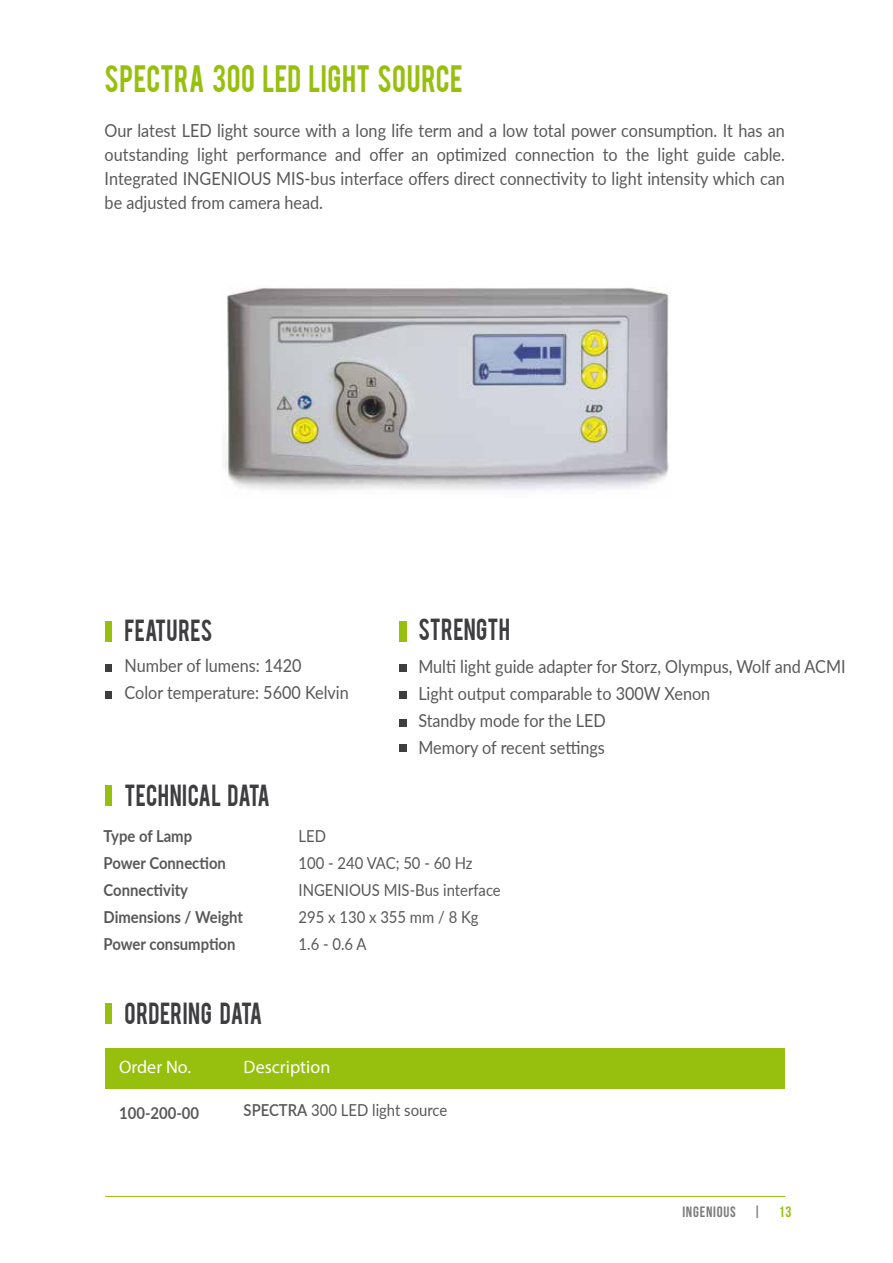
<style>
.page{position:relative;width:893px;height:1263px;background:#fff}
.page>*{position:absolute;margin:0;border:0;box-sizing:border-box;transform-origin:0 0}
.t1{font:30px "Bebas";letter-spacing:.015em;color:#97bf0d;scale:.89 1}
.t2{font:24px "Bebas";letter-spacing:.015em;color:#3e3d40;scale:.9 1}
.t3{font:18px/27px "Lato";color:#58585a;scale:.9 1}
.t4{font:18px "Myriad Pro";color:#fff}
.t5{font:16.5px/27px "Lato";color:#58585a;scale:.9 1}
.t6{font:700 16.5px/27px "Lato";color:#58585a;scale:.9 1}
.t7{font:15px "Bebas Neue";letter-spacing:.05em;color:#7b7c7e}
.s1{font-weight:600}
.s2{color:#97bf0d}
</style>
<div class="page">
<div style="left:105px;top:621px;width:7px;height:21px;background:#97bf0d"></div>
<div style="left:105px;top:664px;width:7px;height:8px;background:#3e3d40"></div>
<div style="left:105px;top:691px;width:7px;height:8px;background:#3e3d40"></div>
<div style="left:399px;top:621px;width:7px;height:21px;background:#97bf0d"></div>
<div style="left:399px;top:664px;width:7px;height:8px;background:#3e3d40"></div>
<div style="left:399px;top:691px;width:7px;height:8px;background:#3e3d40"></div>
<div style="left:399px;top:719px;width:7px;height:8px;background:#3e3d40"></div>
<div style="left:399px;top:744px;width:7px;height:8px;background:#3e3d40"></div>
<div style="left:105px;top:785px;width:7px;height:20px;background:#97bf0d"></div>
<div style="left:105px;top:1003px;width:7px;height:21px;background:#97bf0d"></div>
<img style="left:225px;top:287px;width:444px;height:204px">
<div style="left:105px;top:1048px;width:679px;height:41px;background:#97bf0d"></div>
<hr style="left:105px;top:1196px;width:680px;height:1px;background:#97bf0d">
<h1 class="t1" style="left:105px;top:57px;width:404px">SPECTRA 300 LED LIGHT SOURCE</h1>
<p class="t3" style="left:105px;top:118px;width:757px;line-height:24px;text-align:justify">Our latest LED light source with a long life term and a low total power consumption. It has an outstanding light performance and offer an optimized connection to the light guide cable.<br>Integrated INGENIOUS MIS-bus interface offers direct connectivity to light intensity which can be adjusted from camera head.</p>
<h2 class="t2" style="left:125px;top:613px;width:99px">FEATURES</h2>
<h2 class="t2" style="left:418px;top:612px;width:104px">STRENGTH</h2>
<p class="t3" style="left:125px;top:651px;width:251px">Number of lumens: 1420<br>Color temperature: 5600 Kelvin</p>
<p class="t3" style="left:418px;top:652px;width:476px">Multi light guide adapter for Storz, Olympus, Wolf and ACMI Light output comparable to 300W Xenon<br>Standby mode for the LED<br>Memory of recent settings</p>
<h2 class="t2" style="left:125px;top:778px;width:163px">TECHNICAL DATA</h2>
<p class="t6" style="left:104px;top:822px;width:156px">Type of Lamp<br>Power Connection<br>Connectivity<br>Dimensions / Weight<br>Power consumption</p>
<p class="t5" style="left:299px;top:822px;width:226px">LED<br>100 - 240 VAC; 50 - 60 Hz<br>INGENIOUS MIS-Bus interface<br>295 x 130 x 355 mm / 8 Kg<br>1.6 - 0.6 A</p>
<h2 class="t2" style="left:125px;top:995px;width:155px">ORDERING DATA</h2>
<p class="t4" style="left:119px;top:1056px;width:73px">Order No.</p>
<p class="t4" style="left:244px;top:1056px;width:88px">Description</p>
<p class="t6" style="left:119px;top:1098px;width:90px">100-200-00</p>
<p class="t5" style="left:244px;top:1096px;width:228px"><span class="s1">SPECTRA</span> 300 LED light source</p>
<p class="t7" style="left:682px;top:1203px;width:111px">INGENIOUS | <span class="s2">13</span></p>
</div>
